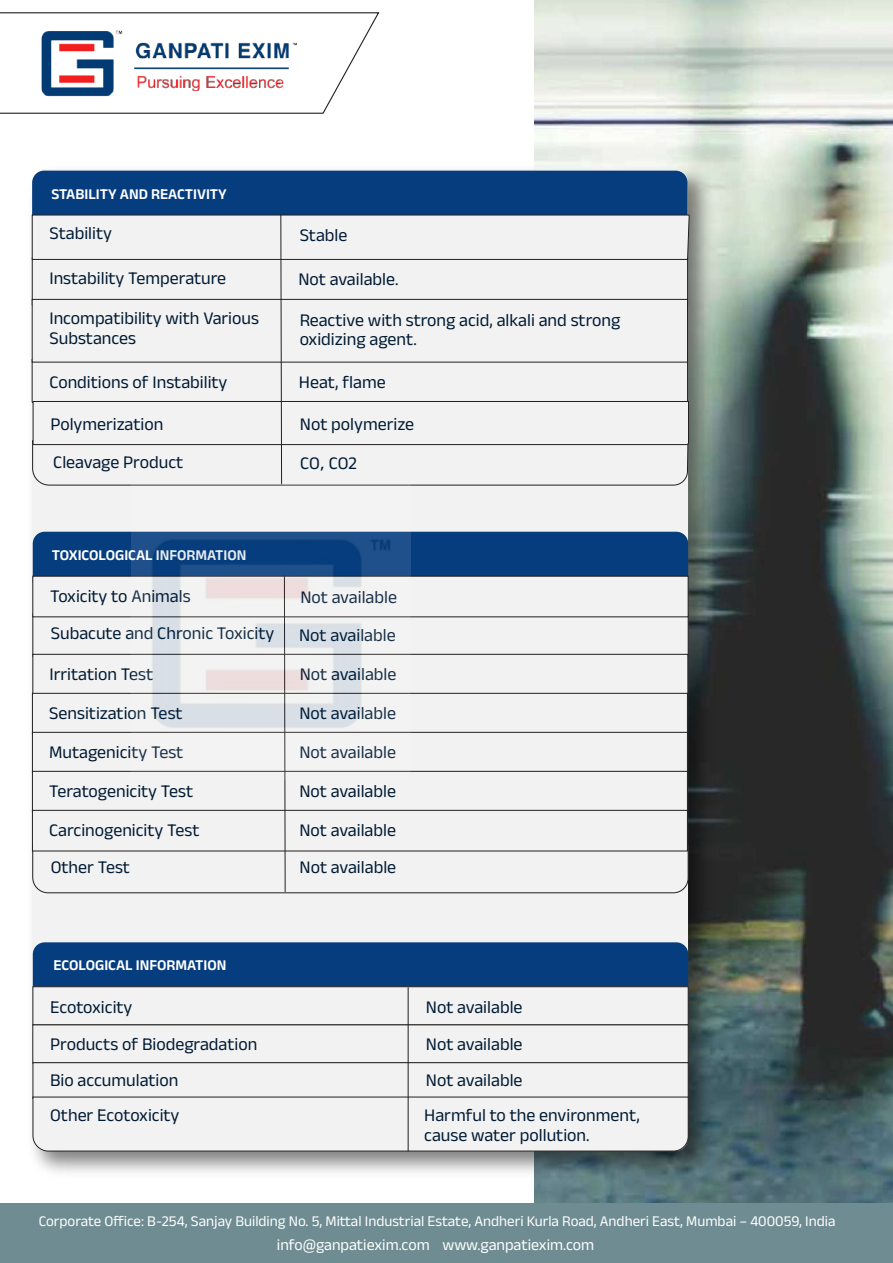
<style>
.page{position:relative;width:893px;height:1263px;background:#fff}
.page>*{position:absolute;margin:0;border:0;box-sizing:border-box;transform-origin:0 0}
.t1{font:18px/19.5px "Anek Devanagari";color:#001a33}
.t2{font:15.9px "Anek Devanagari";color:#fff}
.t3{font:600 15.15px "Anek Devanagari";color:#fff}
.t4{font:15px "Anek Devanagari";color:#fff}
.s1{font-family:"Koz Go Pr 6 N"}
</style>
<div class="page">
<img style="left:534px;top:0;width:359px;height:1203px">
<div style="left:0;top:1203px;width:893px;height:60px;background:#6e8c92"></div>
<svg style="left:0;top:12px;width:380px;height:102px"></svg>
<img style="left:31px;top:157px;width:690px;height:1027px">
<div style="left:33px;top:169px;width:655px;height:982px;background:#f2f2f2;border-radius:13px"></div>
<svg style="left:32px;top:171px;width:658px;height:314px"></svg>
<img style="left:29px;top:19px;width:279px;height:87px">
<svg style="left:32px;top:532px;width:656px;height:361px"></svg>
<div style="left:33px;top:942px;width:655px;height:44px;background:#063d7e"></div>
<div style="left:33px;top:986px;width:655px;height:39px;background:#f2f2f2;border:1px solid #231f20"></div>
<div style="left:33px;top:1062px;width:655px;height:37px;background:#f2f2f2;border:1px solid #231f20"></div>
<svg style="left:33px;top:1097px;width:656px;height:54px"></svg>
<hr style="left:408px;top:987px;width:1px;height:164px;background:#231f20">
<img style="left:132px;top:484px;width:278px;height:295px">
<p class="t3" style="left:51px;top:185px;width:177px">STABILITY AND REACTIVITY</p>
<p class="t1" style="left:49px;top:223px;width:64px">Stability</p>
<p class="t1" style="left:49px;top:268px;width:178px">Instability Temperature</p>
<p class="t1" style="left:300px;top:225px;width:49px">Stable</p>
<p class="t1" style="left:298px;top:269px;width:102px">Not available.</p>
<p class="t1" style="left:49px;top:308px;width:211px">Incompatibility with Various<br>Substances</p>
<p class="t1" style="left:300px;top:310px;width:322px">Reactive with strong acid, alkali and strong oxidizing agent.</p>
<p class="t1" style="left:49px;top:372px;width:180px">Conditions of Instability</p>
<p class="t1" style="left:299px;top:372px;width:88px">Heat, flame</p>
<p class="t1" style="left:50px;top:414px;width:114px">Polymerization</p>
<p class="t1" style="left:300px;top:414px;width:116px">Not polymerize</p>
<p class="t1" style="left:53px;top:452px;width:132px">Cleavage Product</p>
<p class="t1" style="left:300px;top:453px;width:58px">CO<span class="s1">，</span>CO2</p>
<p class="t3" style="left:52px;top:546px;width:196px">TOXICOLOGICAL INFORMATION</p>
<p class="t1" style="left:50px;top:586px;width:142px">Toxicity to Animals</p>
<p class="t1" style="left:51px;top:623px;width:225px">Subacute and Chronic Toxicity</p>
<p class="t1" style="left:300px;top:587px;width:98px">Not available</p>
<p class="t1" style="left:299px;top:624px;width:98px">Not available</p>
<p class="t1" style="left:50px;top:664px;width:105px">Irritation Test</p>
<p class="t1" style="left:300px;top:664px;width:98px">Not available</p>
<p class="t1" style="left:49px;top:703px;width:135px">Sensitization Test</p>
<p class="t1" style="left:299px;top:703px;width:98px">Not available</p>
<p class="t1" style="left:49px;top:742px;width:136px">Mutagenicity Test</p>
<p class="t1" style="left:299px;top:742px;width:98px">Not available</p>
<p class="t1" style="left:49px;top:781px;width:146px">Teratogenicity Test</p>
<p class="t1" style="left:299px;top:781px;width:98px">Not available</p>
<p class="t1" style="left:49px;top:820px;width:152px">Carcinogenicity Test</p>
<p class="t1" style="left:299px;top:820px;width:98px">Not available</p>
<p class="t1" style="left:51px;top:857px;width:81px">Other Test</p>
<p class="t1" style="left:300px;top:857px;width:98px">Not available</p>
<p class="t3" style="left:54px;top:956px;width:174px">ECOLOGICAL INFORMATION</p>
<p class="t1" style="left:50px;top:996px;width:84px">Ecotoxicity</p>
<p class="t1" style="left:426px;top:996px;width:98px">Not available</p>
<p class="t1" style="left:50px;top:1026px;width:209px;line-height:36px">Products of Biodegradation<br>Bio accumulation</p>
<p class="t1" style="left:426px;top:1026px;width:98px;line-height:36px">Not available<br>Not available</p>
<p class="t1" style="left:50px;top:1105px;width:131px">Other Ecotoxicity</p>
<p class="t1" style="left:424px;top:1105px;width:217px">Harmful to the environment, cause water pollution.</p>
<p class="t4" style="left:39px;top:1212px;width:798px">Corporate Office: B-254, Sanjay Building No. 5, Mittal Industrial Estate, Andheri Kurla Road, Andheri East, Mumbai – 400059, India</p>
<p class="t2" style="left:277px;top:1235px;width:319px">info@ganpatiexim.com www.ganpatiexim.com</p>
</div>
